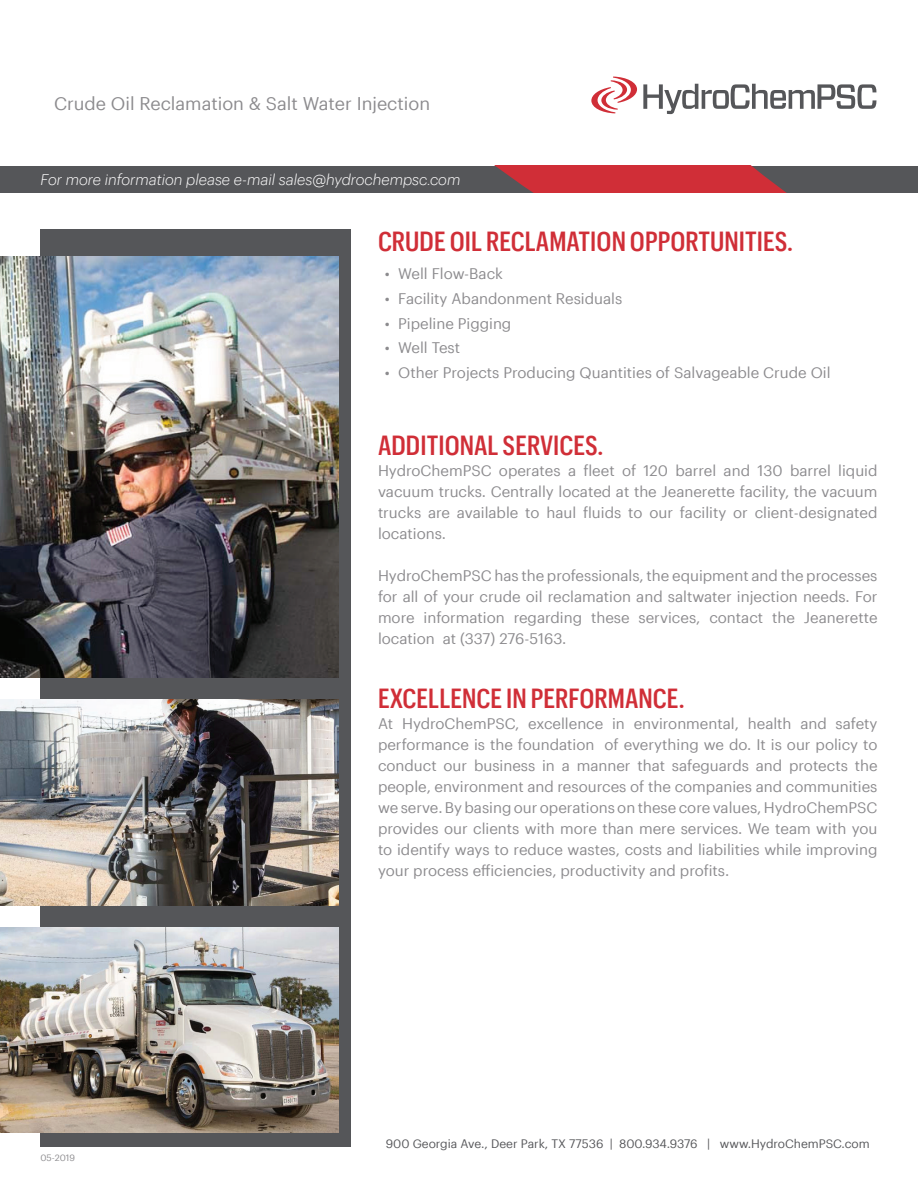
<style>
.page{position:relative;width:918px;height:1188px;background:#fff}
.page>*{position:absolute;margin:0;border:0;box-sizing:border-box;transform-origin:0 0}
.t1{font:500 27px "Graphik Cond App";color:#d02e37}
.t2{font:18px "Graphik App";color:#8c8b8e}
.t3{font:15px/21px "Graphik App";color:#8c8b8e;text-align:justify}
.t4{font:italic 300 15px "Graphik App";color:#fff}
.t5{font:12px "Graphik App";color:#555659}
.t6{font:9px "Graphik App";letter-spacing:-.005em;color:#8c8b8e}
</style>
<div class="page">
<div style="left:0;top:166px;width:918px;height:27px;background:#555659"></div>
<svg style="left:495px;top:166px;width:292px;height:27px"></svg>
<svg style="left:591px;top:77px;width:46px;height:36px"></svg>
<svg style="left:643px;top:84px;width:233px;height:30px"></svg>
<div style="left:40px;top:230px;width:311px;height:918px;background:#555659"></div>
<img style="left:0;top:256px;width:339px;height:421px">
<img style="left:0;top:928px;width:339px;height:204px">
<img style="left:0;top:700px;width:339px;height:205px">
<p class="t2" style="left:54px;top:90px;width:378px">Crude Oil Reclamation &amp; Salt Water Injection</p>
<p class="t4" style="left:40px;top:169px;width:421px">For more information please e-mail sales@hydrochempsc.com</p>
<h1 class="t1" style="left:378px;top:223px;width:417px">CRUDE OIL RECLAMATION OPPORTUNITIES.</h1>
<p class="t3" style="left:385px;top:262px;width:120px">• Well Flow-Back</p>
<p class="t3" style="left:385px;top:287px;width:239px">• Facility Abandonment Residuals</p>
<p class="t3" style="left:385px;top:311px;width:128px">• Pipeline Pigging</p>
<p class="t3" style="left:385px;top:336px;width:77px">• Well Test</p>
<p class="t3" style="left:385px;top:361px;width:447px">• Other Projects Producing Quantities of Salvageable Crude Oil</p>
<h1 class="t1" style="left:378px;top:426px;width:227px">ADDITIONAL SERVICES.</h1>
<p class="t3" style="left:378px;top:458px;width:501px">HydroChemPSC operates a fleet of 120 barrel and 130 barrel liquid vacuum trucks. Centrally located at the Jeanerette facility, the vacuum trucks are available to haul fluids to our facility or client-designated locations.</p>
<p class="t3" style="left:378px;top:563px;width:501px">HydroChemPSC has the professionals, the equipment and the processes for all of your crude oil reclamation and saltwater injection needs. For more information regarding these services, contact the Jeanerette location at (337) 276-5163.</p>
<h1 class="t1" style="left:378px;top:679px;width:308px">EXCELLENCE IN PERFORMANCE.</h1>
<p class="t3" style="left:378px;top:712px;width:501px">At HydroChemPSC, excellence in environmental, health and safety performance is the foundation of everything we do. It is our policy to conduct our business in a manner that safeguards and protects the people, environment and resources of the companies and communities we serve. By basing our operations on these core values, HydroChemPSC provides our clients with more than mere services. We team with you to identify ways to reduce wastes, costs and liabilities while improving your process efficiencies, productivity and profits.</p>
<p class="t6" style="left:40px;top:1151px;width:36px">05-2019</p>
<p class="t5" style="left:386px;top:1134px;width:485px">900 Georgia Ave., Deer Park, TX 77536 | 800.934.9376 | www.HydroChemPSC.com</p>
</div>
